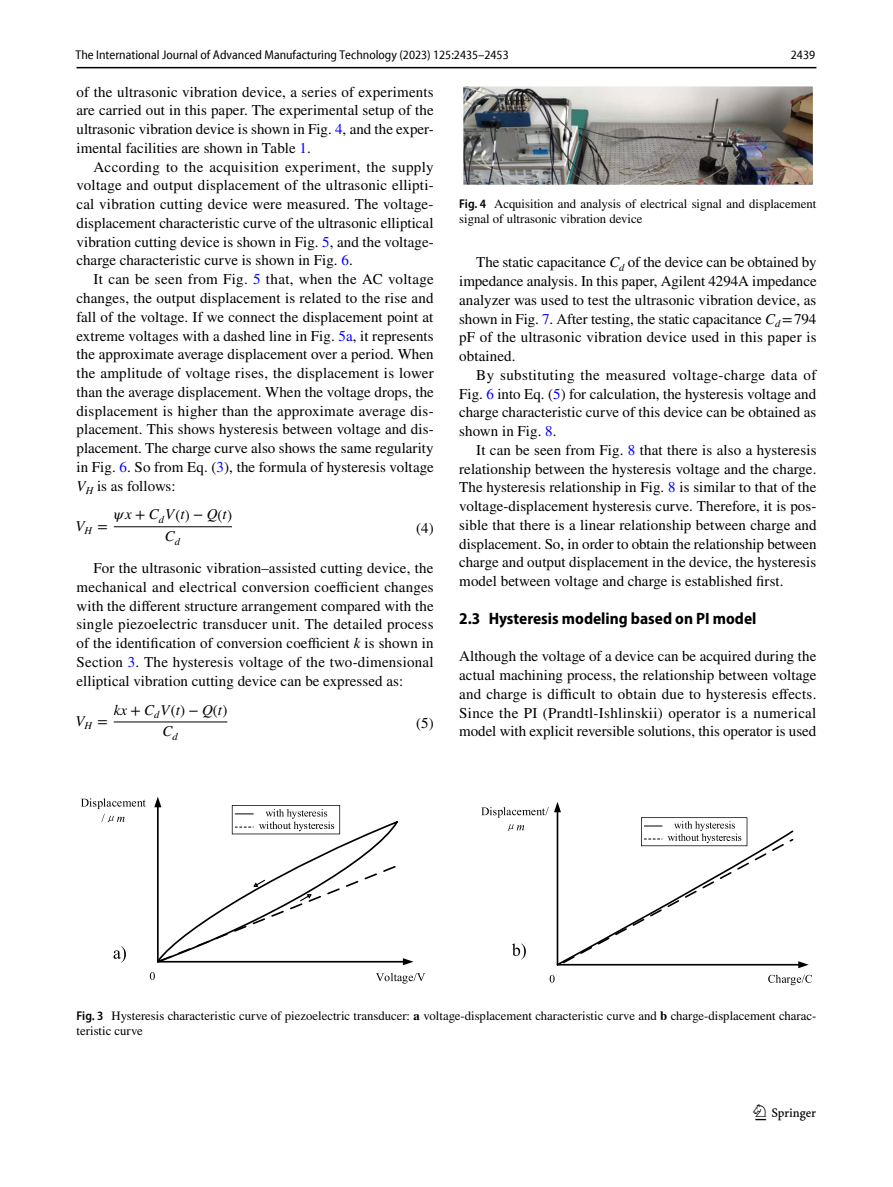
<style>
.page{position:relative;width:893px;height:1187px;background:#fff}
.page>*{position:absolute;margin:0;border:0;box-sizing:border-box;transform-origin:0 0}
.t1{font:22.5px "Springnew Regular 3";color:#000}
.t2{font:700 semi-condensed 16.5px "Myriad Pro";color:#000}
.t3{font:15px/18.8px "STIX";letter-spacing:.005em;color:#000;text-align:justify}
.t4{font:15px/21.6px "STIX General Italic 5";color:#000;text-align:center}
.t5{font:15px/21.6px "STIX General Italic 6";color:#000;text-align:center}
.t6{font:12.75px/15px "STIX";color:#000}
.t7{font:semi-condensed 12.75px "Myriad Pro Unic";color:#000}
.t8{font:12.75px "Myriad Pro Unic Semi Condensed 2";color:#000}
.s1{color:#00f}
.s2{font-style:italic}
.s3{font-family:"STIX Math Italic 5"}
.s4{font-family:"STIX Math Regular 4"}
.s5{font-family:"STIX Math Regular 5"}
.s6{font-family:"Myriad Pro";font-weight:600;font-stretch:semi-condensed}
.s7{font-weight:700}
</style>
<div class="page">
<hr style="left:77px;top:67px;width:739px;height:1px;background:#000">
<hr style="left:114px;top:526px;width:118px;height:1px;background:#000">
<hr style="left:114px;top:721px;width:113px;height:1px;background:#000">
<svg style="left:150px;top:972px;width:5px;height:7px"></svg>
<svg style="left:81px;top:798px;width:65px;height:24px"></svg>
<svg style="left:154px;top:796px;width:259px;height:169px"></svg>
<svg style="left:376px;top:973px;width:49px;height:10px"></svg>
<svg style="left:114px;top:946px;width:12px;height:16px"></svg>
<svg style="left:550px;top:974px;width:5px;height:8px"></svg>
<svg style="left:768px;top:974px;width:44px;height:11px"></svg>
<svg style="left:481px;top:802px;width:328px;height:166px"></svg>
<img style="left:463px;top:87px;width:349px;height:97px">
<p class="t7" style="left:76px;top:50px;width:435px">The International Journal of Advanced Manufacturing Technology (2023) 125:2435–2453</p>
<p class="t8" style="left:791px;top:50px;width:26px">2439</p>
<p class="t3" style="left:77px;top:83px;width:359px">of the ultrasonic vibration device, a series of experiments are carried out in this paper. The experimental setup of the ultrasonic vibration device is shown in Fig. <span class="s1">4</span>, and the exper&shy;imental facilities are shown in Table <span class="s1">1</span>.</p>
<p class="t3" style="left:77px;top:158px;width:359px;text-indent:17px">According to the acquisition experiment, the supply voltage and output displacement of the ultrasonic ellipti&shy;cal vibration cutting device were measured. The voltage&shy;displacement characteristic curve of the ultrasonic elliptical vibration cutting device is shown in Fig. <span class="s1">5</span>, and the voltage&shy;charge characteristic curve is shown in Fig. <span class="s1">6</span>.</p>
<p class="t3" style="left:77px;top:271px;width:359px;text-indent:17px">It can be seen from Fig. <span class="s1">5</span> that, when the AC voltage changes, the output displacement is related to the rise and fall of the voltage. If we connect the displacement point at extreme voltages with a dashed line in Fig. <span class="s1">5a</span>, it represents the approximate average displacement over a period. When the amplitude of voltage rises, the displacement is lower than the average displacement. When the voltage drops, the displacement is higher than the approximate average dis&shy;placement. This shows hysteresis between voltage and dis&shy;placement. The charge curve also shows the same regularity in Fig. <span class="s1">6</span>. So from Eq. (<span class="s1">3</span>), the formula of hysteresis voltage <span class="s2">V</span><sub>H</sub> is as follows:</p>
<p class="t4" style="left:114px;top:505px;width:120px"><span class="s3">𝜓</span>x <span class="s4">+</span> C<sub>d</sub>V<span class="s4">(</span>t<span class="s4">) −</span> Q<span class="s4">(</span>t<span class="s4">)<br></span>C<sub>d</sub></p>
<p class="t4" style="left:75px;top:516px;width:34px">V<sub>H</sub> <span class="s4">=</span></p>
<p class="t3" style="left:416px;top:519px;width:19px">(4)</p>
<p class="t3" style="left:77px;top:559px;width:359px;text-indent:17px">For the ultrasonic vibration–assisted cutting device, the mechanical and electrical conversion coefficient changes with the different structure arrangement compared with the single piezoelectric transducer unit. The detailed process of the identification of conversion coefficient <span class="s2">k</span> is shown in Section <span class="s1">3</span>. The hysteresis voltage of the two-dimensional elliptical vibration cutting device can be expressed as:</p>
<p class="t5" style="left:114px;top:700px;width:115px">kx <span class="s5">+</span> C<sub>d</sub>V<span class="s5">(</span>t<span class="s5">) −</span> Q<span class="s5">(</span>t<span class="s5">)<br></span>C<sub>d</sub></p>
<p class="t5" style="left:75px;top:711px;width:34px">V<sub>H</sub> <span class="s5">=</span></p>
<p class="t3" style="left:416px;top:714px;width:19px">(5)</p>
<p class="t6" style="left:459px;top:197px;width:359px"><span class="s6">Fig. 4</span> Acquisition and analysis of electrical signal and displacement signal of ultrasonic vibration device</p>
<p class="t3" style="left:459px;top:254px;width:359px;text-indent:17px">The static capacitance <span class="s2">C</span><sub>d</sub> of the device can be obtained by impedance analysis. In this paper, Agilent 4294A impedance analyzer was used to test the ultrasonic vibration device, as shown in Fig. <span class="s1">7</span>. After testing, the static capacitance <span class="s2">C</span><sub>d</sub> =794 pF of the ultrasonic vibration device used in this paper is obtained.</p>
<p class="t3" style="left:459px;top:366px;width:359px;text-indent:17px">By substituting the measured voltage-charge data of Fig. <span class="s1">6</span> into Eq. (<span class="s1">5</span>) for calculation, the hysteresis voltage and charge characteristic curve of this device can be obtained as shown in Fig. <span class="s1">8</span>.</p>
<p class="t3" style="left:459px;top:441px;width:359px;text-indent:17px">It can be seen from Fig. <span class="s1">8</span> that there is also a hysteresis relationship between the hysteresis voltage and the charge.<br>The hysteresis relationship in Fig. <span class="s1">8</span> is similar to that of the voltage-displacement hysteresis curve. Therefore, it is pos&shy;sible that there is a linear relationship between charge and displacement. So, in order to obtain the relationship between charge and output displacement in the device, the hysteresis model between voltage and charge is established first.</p>
<p class="t2" style="left:459px;top:609px;width:299px">2.3 Hysteresis modeling based on PI model</p>
<p class="t3" style="left:459px;top:647px;width:359px">Although the voltage of a device can be acquired during the actual machining process, the relationship between voltage and charge is difficult to obtain due to hysteresis effects.<br>Since the PI (Prandtl-Ishlinskii) operator is a numerical model with explicit reversible solutions, this operator is used</p>
<p class="t6" style="left:77px;top:1009px;width:741px"><span class="s6">Fig. 3</span> Hysteresis characteristic curve of piezoelectric transducer: <span class="s7">a</span> voltage-displacement characteristic curve and <span class="s7">b</span> charge-displacement charac&shy;teristic curve</p>
<h1 class="t1" style="left:755px;top:1104px;width:62px">1 3</h1>
</div>
